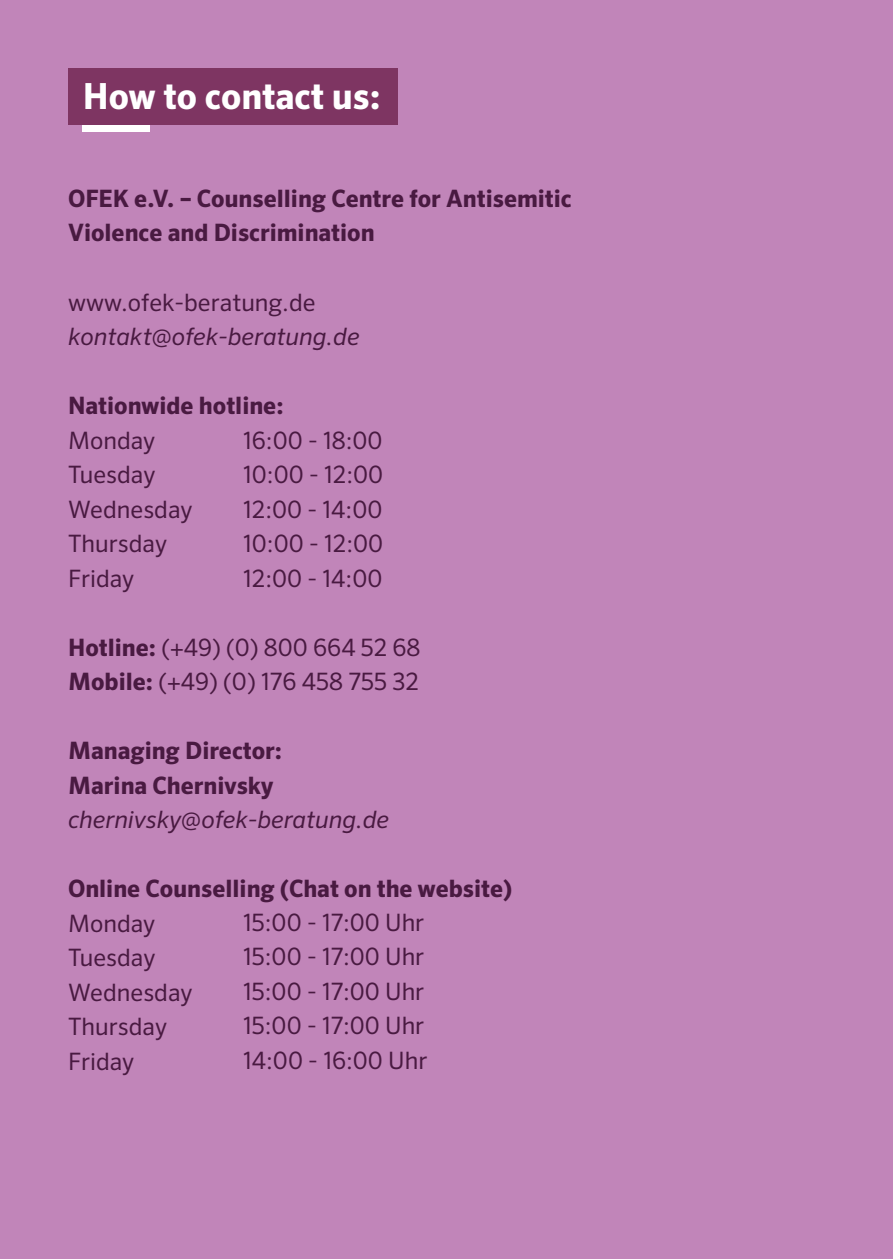
<style>
.page{position:relative;width:893px;height:1259px;background:#c185b9}
.page>*{position:absolute;margin:0;border:0;box-sizing:border-box;transform-origin:0 0}
.t1{font:700 36px "Sero Pro";color:#fff}
.t2{font:24px/34.5px "Sero Pro";color:#491a41}
.t3{font:700 24px/34.5px "Sero Pro";color:#491a41}
.t4{font:italic 24px "Sero Pro";color:#491a41}
.s1{font-weight:700}
</style>
<div class="page">
<div style="left:83px;top:118px;width:67px;height:14px;background:#fff"></div>
<div style="left:68px;top:68px;width:330px;height:57px;background:#7e3562"></div>
<h1 class="t1" style="left:83px;top:74px;width:299px">How to contact us:</h1>
<p class="t3" style="left:68px;top:181px;width:505px">OFEK e.V. – Counselling Centre for Antisemitic<br>Violence and Discrimination</p>
<p class="t2" style="left:68px;top:284px;width:249px">www.ofek-beratung.de</p>
<p class="t4" style="left:68px;top:322px;width:293px">kontakt@ofek-beratung.de</p>
<p class="t3" style="left:68px;top:388px;width:217px">Nationwide hotline:</p>
<p class="t2" style="left:68px;top:422px;width:126px">Monday<br>Tuesday<br>Wednesday<br>Thursday<br>Friday</p>
<p class="t2" style="left:243px;top:423px;width:142px;text-align:justify">16:00 - 18:00<br>10:00 - 12:00<br>12:00 - 14:00<br>10:00 - 12:00<br>12:00 - 14:00</p>
<p class="t2" style="left:68px;top:629px;width:354px"><span class="s1">Hotline:</span> (+49) (0) 800 664 52 68<br><span class="s1">Mobile:</span> (+49) (0) 176 458 755 32</p>
<p class="t3" style="left:68px;top:733px;width:216px">Managing Director:<br>Marina Chernivsky</p>
<p class="t4" style="left:68px;top:805px;width:323px">chernivsky@ofek-beratung.de</p>
<p class="t3" style="left:68px;top:871px;width:446px">Online Counselling (Chat on the website)</p>
<p class="t2" style="left:68px;top:905px;width:126px">Monday<br>Tuesday<br>Wednesday<br>Thursday<br>Friday</p>
<p class="t2" style="left:243px;top:904px;width:186px">15:00 - 17:00 Uhr<br>15:00 - 17:00 Uhr<br>15:00 - 17:00 Uhr<br>15:00 - 17:00 Uhr<br>14:00 - 16:00 Uhr</p>
</div>
